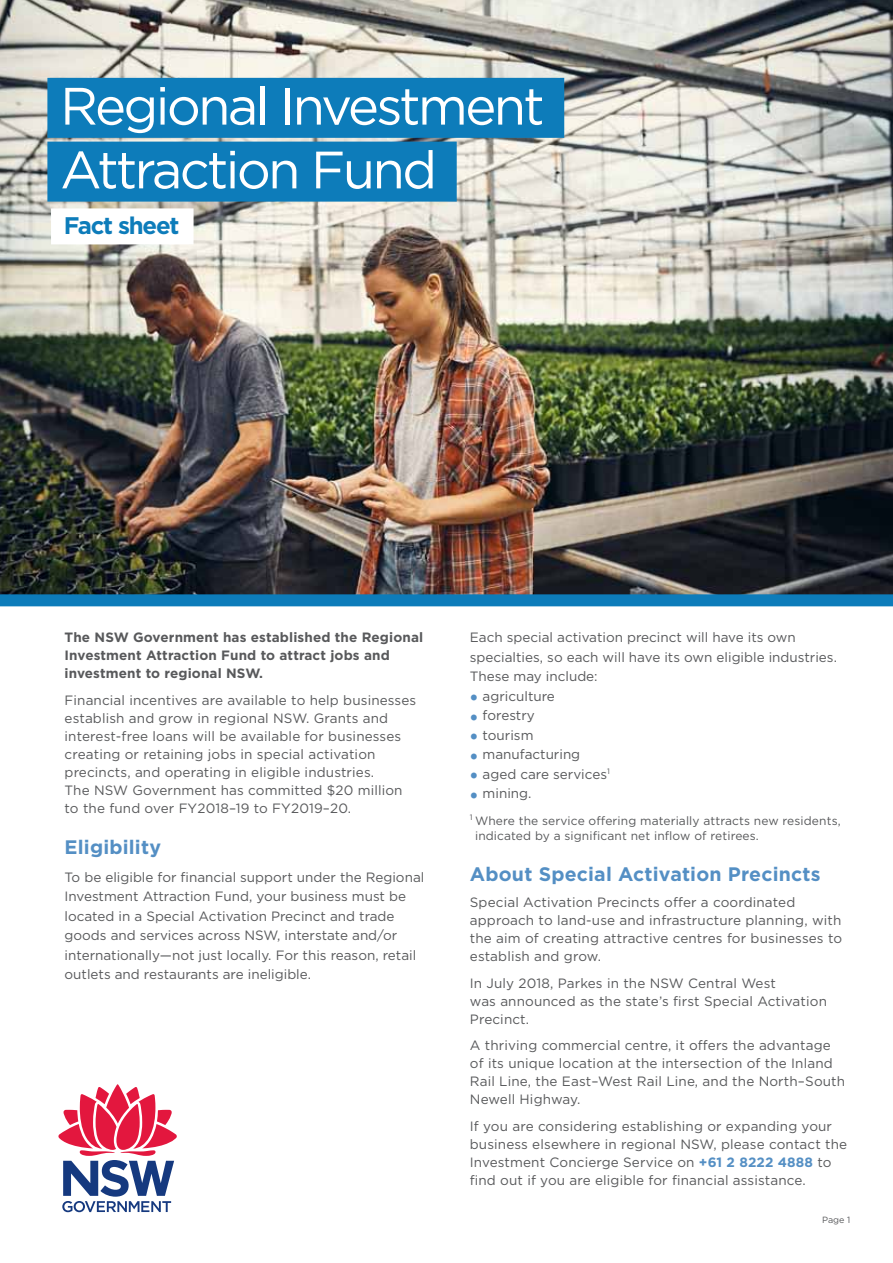
<style>
.page{position:relative;width:893px;height:1263px;background:#fff}
.page>*{position:absolute;margin:0;border:0;box-sizing:border-box;transform-origin:0 0}
.t1{font:52.5px "Gotham";letter-spacing:-.05em;color:#fff}
.t2{font:700 24px "Gotham";letter-spacing:-.05em;color:#0d7cba}
.heading{font:700 19.5px "Gotham";letter-spacing:.01em;color:#548fc4}
.Body{font:13.5px/18px "Gotham";letter-spacing:.01em;color:#58595b}
.bullet_style{font:13.5px/19.5px "Gotham";color:#58595b}
.Body-2{font:700 13.5px/18px "Gotham";letter-spacing:.01em;color:#58595b}
.Body-3{font:12px/15px "Gotham";letter-spacing:.01em;color:#58595b}
.t3{font:9px "Gotham";color:#58595b}
.s1{font-weight:700;color:#548fc4}
</style>
<div class="page">
<img style="left:0;top:0;width:893px;height:594px">
<div style="left:47px;top:78px;width:517px;height:60px;background:#0d7cba"></div>
<div style="left:47px;top:142px;width:410px;height:60px;background:#0d7cba"></div>
<div style="left:51px;top:208px;width:143px;height:36px;background:#fff"></div>
<div style="left:0;top:594px;width:893px;height:12px;background:#0d7cba"></div>
<svg style="left:58px;top:1084px;width:119px;height:128px"></svg>
<p class="t1" style="left:60px;top:72px;width:486px">Regional Investment</p>
<p class="t1" style="left:60px;top:136px;width:378px">Attraction Fund</p>
<p class="t2" style="left:64px;top:210px;width:117px">Fact sheet</p>
<p class="Body-2" style="left:65px;top:628px;width:360px">The NSW Government has established the Regional<br>Investment Attraction Fund to attract jobs and investment to regional NSW.</p>
<p class="Body" style="left:65px;top:691px;width:353px">Financial incentives are available to help businesses establish and grow in regional NSW. Grants and interest-free loans will be available for businesses creating or retaining jobs in special activation precincts, and operating in eligible industries.<br>The NSW Government has committed $20 million to the fund over FY2018–19 to FY2019–20.</p>
<p class="heading" style="left:65px;top:834px;width:98px">Eligibility</p>
<p class="bullet_style" style="left:65px;top:867px;width:361px">To be eligible for financial support under the Regional Investment Attraction Fund, your business must be located in a Special Activation Precinct and trade goods and services across NSW, interstate and/or internationally—not just locally. For this reason, retail outlets and restaurants are ineligible.</p>
<p class="bullet_style" style="left:470px;top:627px;width:369px">Each special activation precinct will have its own specialties, so each will have its own eligible industries.<br>These may include:</p>
<p class="Body" style="left:483px;top:687px;width:74px">agriculture</p>
<p class="Body" style="left:483px;top:706px;width:54px">forestry</p>
<p class="Body" style="left:483px;top:726px;width:52px">tourism</p>
<p class="Body" style="left:483px;top:745px;width:99px">manufacturing</p>
<p class="Body" style="left:483px;top:765px;width:129px">aged care services<sup>1</sup></p>
<p class="Body" style="left:483px;top:784px;width:50px">mining.</p>
<p class="Body-3" style="left:475px;top:813px;width:367px;text-indent:-5px"><sup>1</sup> Where the service offering materially attracts new residents, indicated by a significant net inflow of retirees.</p>
<p class="heading" style="left:470px;top:861px;width:352px">About Special Activation Precincts</p>
<p class="Body" style="left:470px;top:893px;width:374px">Special Activation Precincts offer a coordinated approach to land-use and infrastructure planning, with the aim of creating attractive centres for businesses to establish and grow.</p>
<p class="Body" style="left:470px;top:974px;width:359px">In July 2018, Parkes in the NSW Central West<br>was announced as the state’s first Special Activation<br>Precinct.</p>
<p class="Body" style="left:470px;top:1036px;width:377px">A thriving commercial centre, it offers the advantage of its unique location at the intersection of the Inland Rail Line, the East–West Rail Line, and the North–South Newell Highway.</p>
<p class="Body" style="left:470px;top:1117px;width:379px">If you are considering establishing or expanding your business elsewhere in regional NSW, please contact the Investment Concierge Service on <span class="s1">+61 2 8222 4888</span> to find out if you are eligible for financial assistance.</p>
<p class="t3" style="left:822px;top:1214px;width:30px">Page 1</p>
</div>
